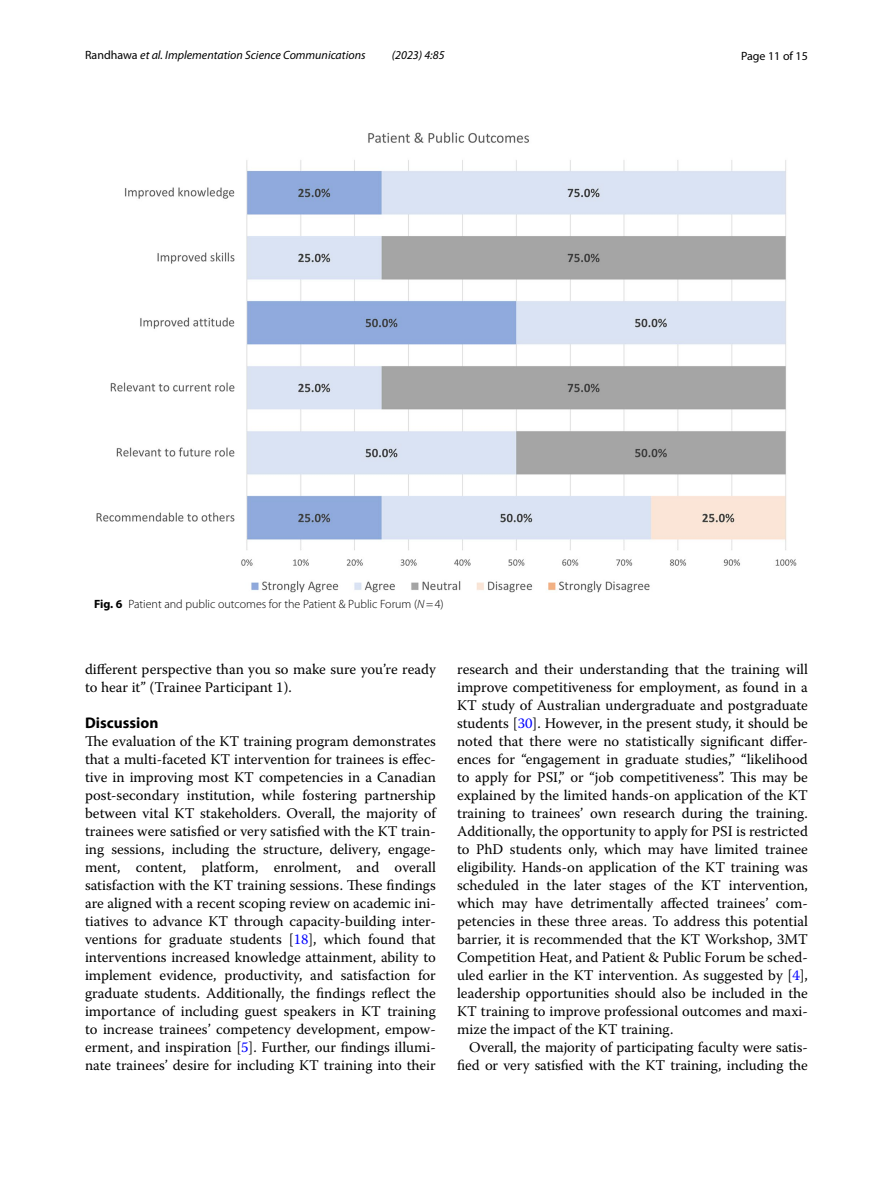
<style>
.page{position:relative;width:893px;height:1187px;background:#fff}
.page>*{position:absolute;margin:0;border:0;box-sizing:border-box;transform-origin:0 0}
.t1{font:700 15.45px "Myriad Pro";color:#000}
.t2{font:14.7px/18px "Warnock Pro";color:#000;text-align:justify}
.t3{font:300 12px "Myriad Pro";color:#000}
.t4{font:italic 12px "Myriad Pro";color:#000}
.t5{font:12px "Myriad Pro";color:#000}
.s1{font-style:normal}
.s2{font-weight:700}
.s3{font-style:italic}
.s4{color:#00f}
</style>
<div class="page">
<img style="left:96px;top:133px;width:701px;height:460px">
<p class="t4" style="left:85px;top:48px;width:282px"><span class="s1">Randhawa</span> et al. Implementation Science Communications</p>
<p class="t4" style="left:392px;top:48px;width:54px">(2023) 4:85</p>
<p class="t5" style="left:741px;top:48px;width:68px">Page 11 of 15</p>
<p class="t3" style="left:94px;top:597px;width:351px"><span class="s2">Fig. 6</span> Patient and public outcomes for the Patient &amp; Public Forum (<span class="s3">N</span>=4)</p>
<p class="t2" style="left:85px;top:660px;width:352px">different perspective than you so make sure you’re ready to hear it” (Trainee Participant 1).</p>
<p class="t1" style="left:85px;top:712px;width:75px">Discussion</p>
<p class="t2" style="left:85px;top:732px;width:352px">The evaluation of the KT training program demonstrates that a multi-faceted KT intervention for trainees is effec&shy;tive in improving most KT competencies in a Canadian post-secondary institution, while fostering partnership between vital KT stakeholders. Overall, the majority of trainees were satisfied or very satisfied with the KT train&shy;ing sessions, including the structure, delivery, engage&shy;ment, content, platform, enrolment, and overall satisfaction with the KT training sessions. These findings are aligned with a recent scoping review on academic ini&shy;tiatives to advance KT through capacity-building inter&shy;ventions for graduate students [<span class="s4">18</span>], which found that interventions increased knowledge attainment, ability to implement evidence, productivity, and satisfaction for graduate students. Additionally, the findings reflect the importance of including guest speakers in KT training to increase trainees’ competency development, empow&shy;erment, and inspiration [<span class="s4">5</span>]. Further, our findings illumi&shy;nate trainees’ desire for including KT training into their</p>
<p class="t2" style="left:457px;top:660px;width:352px">research and their understanding that the training will improve competitiveness for employment, as found in a KT study of Australian undergraduate and postgraduate students [<span class="s4">30</span>]. However, in the present study, it should be noted that there were no statistically significant differ&shy;ences for “engagement in graduate studies,” “likelihood to apply for PSI,” or “job competitiveness”. This may be explained by the limited hands-on application of the KT training to trainees’ own research during the training.<br>Additionally, the opportunity to apply for PSI is restricted to PhD students only, which may have limited trainee eligibility. Hands-on application of the KT training was scheduled in the later stages of the KT intervention, which may have detrimentally affected trainees’ com&shy;petencies in these three areas. To address this potential barrier, it is recommended that the KT Workshop, 3MT Competition Heat, and Patient &amp; Public Forum be sched&shy;uled earlier in the KT intervention. As suggested by [<span class="s4">4</span>], leadership opportunities should also be included in the KT training to improve professional outcomes and maxi&shy;mize the impact of the KT training.</p>
<p class="t2" style="left:457px;top:1038px;width:352px;text-align:right">Overall, the majority of participating faculty were satis&shy;fied or very satisfied with the KT training, including the</p>
</div>
